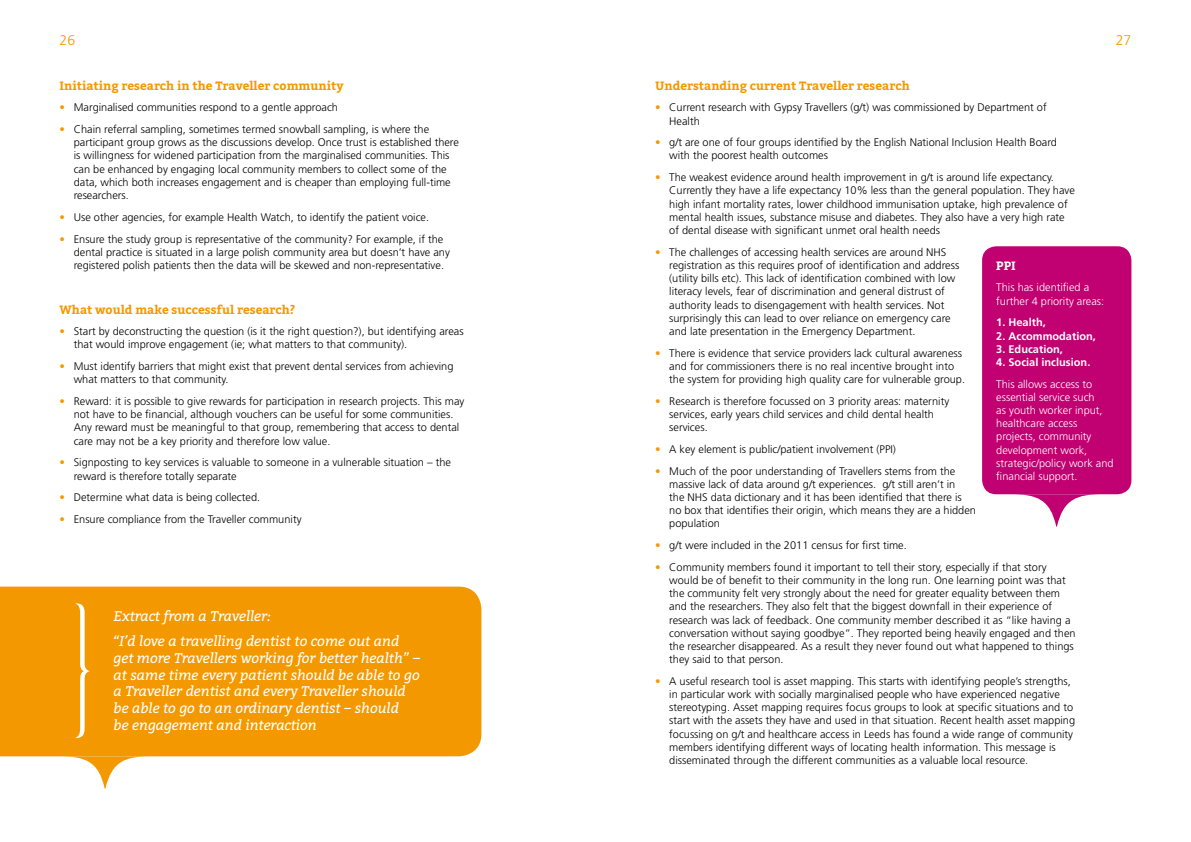
<style>
.page{position:relative;width:1191px;height:842px;background:#fff}
.page>*{position:absolute;margin:0;border:0;box-sizing:border-box;transform-origin:0 0}
.t1{font:italic 14px/16.8px "Bitter";color:#fff}
.t2{font:300 14px "Frutiger";color:#f49800}
.t3{font:700 12px "Bitter";color:#f49800}
.t4{font:700 12px "Bitter";color:#fff}
.t5{font:300 11px/13.2px "Frutiger";color:#000}
.t6{font:300 11px/13.2px "Frutiger";color:#fff}
.t7{font:700 11px "Frutiger";color:#fff}
.s1{color:#f49800}
</style>
<div class="page">
<div style="left:0;top:587px;width:481px;height:169px;background:#f49800"></div>
<svg style="left:75px;top:603px;width:15px;height:135px"></svg>
<div style="left:982px;top:246px;width:149px;height:248px;background:#c10071;border-radius:14px"></div>
<svg style="left:1011px;top:494px;width:91px;height:33px"></svg>
<svg style="left:60px;top:756px;width:91px;height:33px"></svg>
<p class="t2" style="left:60px;top:32px;width:17px">26</p>
<p class="t2" style="left:1115px;top:32px;width:17px">27</p>
<p class="t3" style="left:60px;top:76px;width:285px">Initiating research in the Traveller community</p>
<p class="t5" style="left:60px;top:101px;width:280px"><span class="s1">•</span> Marginalised communities respond to a gentle approach</p>
<p class="t5" style="left:74px;top:123px;width:387px;text-indent:-14px"><span class="s1">•</span> Chain referral sampling, sometimes termed snowball sampling, is where the participant group grows as the discussions develop. Once trust is established there is willingness for widened participation from the marginalised communities. This can be enhanced by engaging local community members to collect some of the data, which both increases engagement and is cheaper than employing full-time researchers.</p>
<p class="t5" style="left:60px;top:210px;width:371px"><span class="s1">•</span> Use other agencies, for example Health Watch, to identify the patient voice.</p>
<p class="t5" style="left:74px;top:232px;width:378px;text-indent:-14px"><span class="s1">•</span> Ensure the study group is representative of the community? For example, if the dental practice is situated in a large polish community area but doesn’t have any registered polish patients then the data will be skewed and non-representative.</p>
<p class="t3" style="left:60px;top:300px;width:237px">What would make successful research?</p>
<p class="t5" style="left:74px;top:325px;width:391px;text-indent:-14px"><span class="s1">•</span> Start by deconstructing the question (is it the right question?), but identifying areas that would improve engagement (ie; what matters to that community).</p>
<p class="t5" style="left:74px;top:360px;width:381px;text-indent:-14px"><span class="s1">•</span> Must identify barriers that might exist that prevent dental services from achieving what matters to that community.</p>
<p class="t5" style="left:74px;top:395px;width:392px;text-indent:-14px"><span class="s1">•</span> Reward: it is possible to give rewards for participation in research projects. This may not have to be financial, although vouchers can be useful for some communities.<br>Any reward must be meaningful to that group, remembering that access to dental care may not be a key priority and therefore low value.</p>
<p class="t5" style="left:74px;top:456px;width:379px;text-indent:-14px"><span class="s1">•</span> Signposting to key services is valuable to someone in a vulnerable situation – the reward is therefore totally separate</p>
<p class="t5" style="left:60px;top:491px;width:202px"><span class="s1">•</span> Determine what data is being collected.</p>
<p class="t5" style="left:60px;top:512px;width:243px"><span class="s1">•</span> Ensure compliance from the Traveller community</p>
<p class="t1" style="left:114px;top:603px;width:287px;line-height:25.3px">Extract from a Traveller:<br>“I’d love a travelling dentist to come out and</p>
<p class="t1" style="left:114px;top:649px;width:308px">get more Travellers working for better health” – at same time every patient should be able to go a Traveller dentist and every Traveller should be able to go to an ordinary dentist – should<br>be engagement and interaction</p>
<p class="t3" style="left:655px;top:76px;width:256px">Understanding current Traveller research</p>
<p class="t5" style="left:669px;top:101px;width:379px;text-indent:-14px"><span class="s1">•</span> Current research with Gypsy Travellers (g/t) was commissioned by Department of<br>Health</p>
<p class="t5" style="left:669px;top:136px;width:389px;text-indent:-14px"><span class="s1">•</span> g/t are one of four groups identified by the English National Inclusion Health Board with the poorest health outcomes</p>
<p class="t5" style="left:669px;top:171px;width:407px;text-indent:-14px"><span class="s1">•</span> The weakest evidence around health improvement in g/t is around life expectancy.<br>Currently they have a life expectancy 10% less than the general population. They have high infant mortality rates, lower childhood immunisation uptake, high prevalence of mental health issues, substance misuse and diabetes. They also have a very high rate of dental disease with significant unmet oral health needs</p>
<p class="t5" style="left:669px;top:245px;width:291px;text-indent:-14px"><span class="s1">•</span> The challenges of accessing health services are around NHS registration as this requires proof of identification and address (utility bills etc). This lack of identification combined with low literacy levels, fear of discrimination and general distrust of authority leads to disengagement with health services. Not surprisingly this can lead to over reliance on emergency care and late presentation in the Emergency Department.</p>
<p class="t5" style="left:669px;top:346px;width:297px;text-indent:-14px"><span class="s1">•</span> There is evidence that service providers lack cultural awareness and for commissioners there is no real incentive brought into the system for providing high quality care for vulnerable group.</p>
<p class="t5" style="left:669px;top:394px;width:281px;text-indent:-14px"><span class="s1">•</span> Research is therefore focussed on 3 priority areas: maternity services, early years child services and child dental health services.</p>
<p class="t5" style="left:655px;top:442px;width:242px"><span class="s1">•</span> A key element is public/patient involvement (PPI)</p>
<p class="t5" style="left:669px;top:464px;width:308px;text-indent:-14px"><span class="s1">•</span> Much of the poor understanding of Travellers stems from the massive lack of data around g/t experiences. g/t still aren’t in<br>the NHS data dictionary and it has been identified that there is no box that identifies their origin, which means they are a hidden population</p>
<p class="t5" style="left:655px;top:539px;width:253px"><span class="s1">•</span> g/t were included in the 2011 census for first time.</p>
<p class="t5" style="left:669px;top:560px;width:408px;text-indent:-14px"><span class="s1">•</span> Community members found it important to tell their story, especially if that story would be of benefit to their community in the long run. One learning point was that the community felt very strongly about the need for greater equality between them and the researchers. They also felt that the biggest downfall in their experience of research was lack of feedback. One community member described it as “like having a conversation without saying goodbye”. They reported being heavily engaged and then the researcher disappeared. As a result they never found out what happened to things they said to that person.</p>
<p class="t5" style="left:669px;top:674px;width:407px;text-indent:-14px"><span class="s1">•</span> A useful research tool is asset mapping. This starts with identifying people’s strengths, in particular work with socially marginalised people who have experienced negative stereotyping. Asset mapping requires focus groups to look at specific situations and to start with the assets they have and used in that situation. Recent health asset mapping focussing on g/t and healthcare access in Leeds has found a wide range of community members identifying different ways of locating health information. This message is disseminated through the different communities as a valuable local resource.</p>
<p class="t4" style="left:996px;top:256px;width:21px">PPI</p>
<p class="t6" style="left:996px;top:281px;width:109px">This has identified a further 4 priority areas:</p>
<p class="t7" style="left:996px;top:316px;width:51px">1. Health,</p>
<p class="t7" style="left:996px;top:329px;width:101px">2. Accommodation,</p>
<p class="t7" style="left:996px;top:342px;width:68px">3. Education,</p>
<p class="t7" style="left:996px;top:356px;width:96px">4. Social inclusion.</p>
<p class="t6" style="left:996px;top:377px;width:119px">This allows access to essential service such<br>as youth worker input, healthcare access projects, community development work, strategic/policy work and financial support.</p>
</div>
